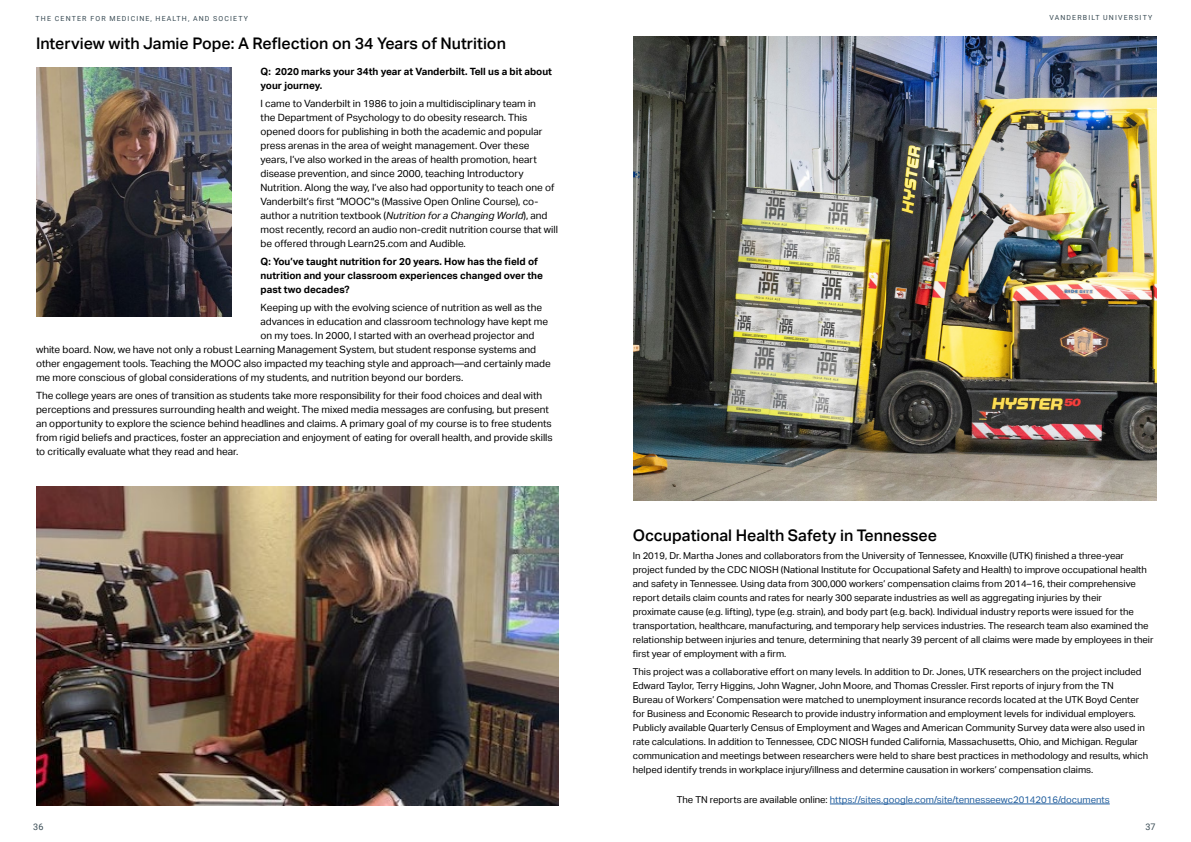
<style>
.page{position:relative;width:1191px;height:842px;background:#fff}
.page>*{position:absolute;margin:0;border:0;box-sizing:border-box;transform-origin:0 0}
.t1{font:500 16px "Aktiv Grotesk";color:#000}
.t2{font:10px/14px "Aktiv Grotesk";color:#000}
.t3{font:700 10px/14px "Aktiv Grotesk";color:#000}
.t4{font:9.5px/14px "Aktiv Grotesk";color:#000}
.t5{font:9.5px "Aktiv Grotesk";color:#215e9e}
.t6{font:9px "Roboto";color:#384a53}
.t7{font:7px "Roboto";letter-spacing:.165em;color:#384a53}
.s1{font-style:italic}
.s2{color:#000}
</style>
<div class="page">
<img style="left:633px;top:36px;width:523px;height:464px">
<img style="left:36px;top:487px;width:522px;height:319px">
<img style="left:36px;top:68px;width:195px;height:248px">
<hr style="left:830px;top:803px;width:279px;height:1px;background:#215e9e">
<p class="t7" style="left:36px;top:14px;width:214px">THE CENTER FOR MEDICINE, HEALTH, AND SOCIETY</p>
<h1 class="t1" style="left:36px;top:34px;width:471px">Interview with Jamie Pope: A Reflection on 34 Years of Nutrition</h1>
<p class="t3" style="left:260px;top:65px;width:293px">Q: 2020 marks your 34th year at Vanderbilt. Tell us a bit about your journey.</p>
<p class="t2" style="left:260px;top:97px;width:299px">I came to Vanderbilt in 1986 to join a multidisciplinary team in<br>the Department of Psychology to do obesity research. This opened doors for publishing in both the academic and popular press arenas in the area of weight management. Over these years, I’ve also worked in the areas of health promotion, heart disease prevention, and since 2000, teaching Introductory Nutrition. Along the way, I’ve also had opportunity to teach one of Vanderbilt’s first “MOOC"s (Massive Open Online Course), co&shy;author a nutrition textbook (<span class="s1">Nutrition for a Changing World</span>), and most recently, record an audio non-credit nutrition course that will be offered through Learn25.com and Audible.</p>
<p class="t3" style="left:260px;top:255px;width:284px">Q: You’ve taught nutrition for 20 years. How has the field of nutrition and your classroom experiences changed over the past two decades?</p>
<p class="t2" style="left:260px;top:301px;width:283px">Keeping up with the evolving science of nutrition as well as the</p>
<p class="t2" style="left:260px;top:315px;width:289px">advances in education and classroom technology have kept me</p>
<p class="t2" style="left:260px;top:329px;width:275px">on my toes. In 2000, I started with an overhead projector and</p>
<p class="t2" style="left:36px;top:343px;width:501px">white board. Now, we have not only a robust Learning Management System, but student response systems and</p>
<p class="t2" style="left:36px;top:357px;width:516px">other engagement tools. Teaching the MOOC also impacted my teaching style and approach—and certainly made</p>
<p class="t2" style="left:36px;top:371px;width:429px">me more conscious of global considerations of my students, and nutrition beyond our borders.</p>
<p class="t2" style="left:36px;top:389px;width:518px">The college years are ones of transition as students take more responsibility for their food choices and deal with perceptions and pressures surrounding health and weight. The mixed media messages are confusing, but present an opportunity to explore the science behind headlines and claims. A primary goal of my course is to free students from rigid beliefs and practices, foster an appreciation and enjoyment of eating for overall health, and provide skills to critically evaluate what they read and hear.</p>
<p class="t7" style="left:1049px;top:12px;width:104px">VANDERBILT UNIVERSITY</p>
<h1 class="t1" style="left:633px;top:526px;width:306px">Occupational Health Safety in Tennessee</h1>
<p class="t4" style="left:633px;top:549px;width:522px">In 2019, Dr. Martha Jones and collaborators from the University of Tennessee, Knoxville (UTK) finished a three-year project funded by the CDC NIOSH (National Institute for Occupational Safety and Health) to improve occupational health and safety in Tennessee. Using data from 300,000 workers’ compensation claims from 2014–16, their comprehensive report details claim counts and rates for nearly 300 separate industries as well as aggregating injuries by their<br>proximate cause (e.g. lifting), type (e.g. strain), and body part (e.g. back). Individual industry reports were issued for the transportation, healthcare, manufacturing, and temporary help services industries. The research team also examined the relationship between injuries and tenure, determining that nearly 39 percent of all claims were made by employees in their first year of employment with a firm.</p>
<p class="t4" style="left:633px;top:665px;width:517px">This project was a collaborative effort on many levels. In addition to Dr. Jones, UTK researchers on the project included Edward Taylor, Terry Higgins, John Wagner, John Moore, and Thomas Cressler. First reports of injury from the TN<br>Bureau of Workers’ Compensation were matched to unemployment insurance records located at the UTK Boyd Center for Business and Economic Research to provide industry information and employment levels for individual employers.<br>Publicly available Quarterly Census of Employment and Wages and American Community Survey data were also used in rate calculations. In addition to Tennessee, CDC NIOSH funded California, Massachusetts, Ohio, and Michigan. Regular communication and meetings between researchers were held to share best practices in methodology and results, which helped identify trends in workplace injury/illness and determine causation in workers’ compensation claims.</p>
<p class="t5" style="left:676px;top:794px;width:434px"><span class="s2">The TN reports are available online:</span> https://sites.google.com/site/tennesseewc20142016/documents</p>
<p class="t6" style="left:33px;top:820px;width:12px">36</p>
<p class="t6" style="left:1145px;top:820px;width:12px">37</p>
</div>
